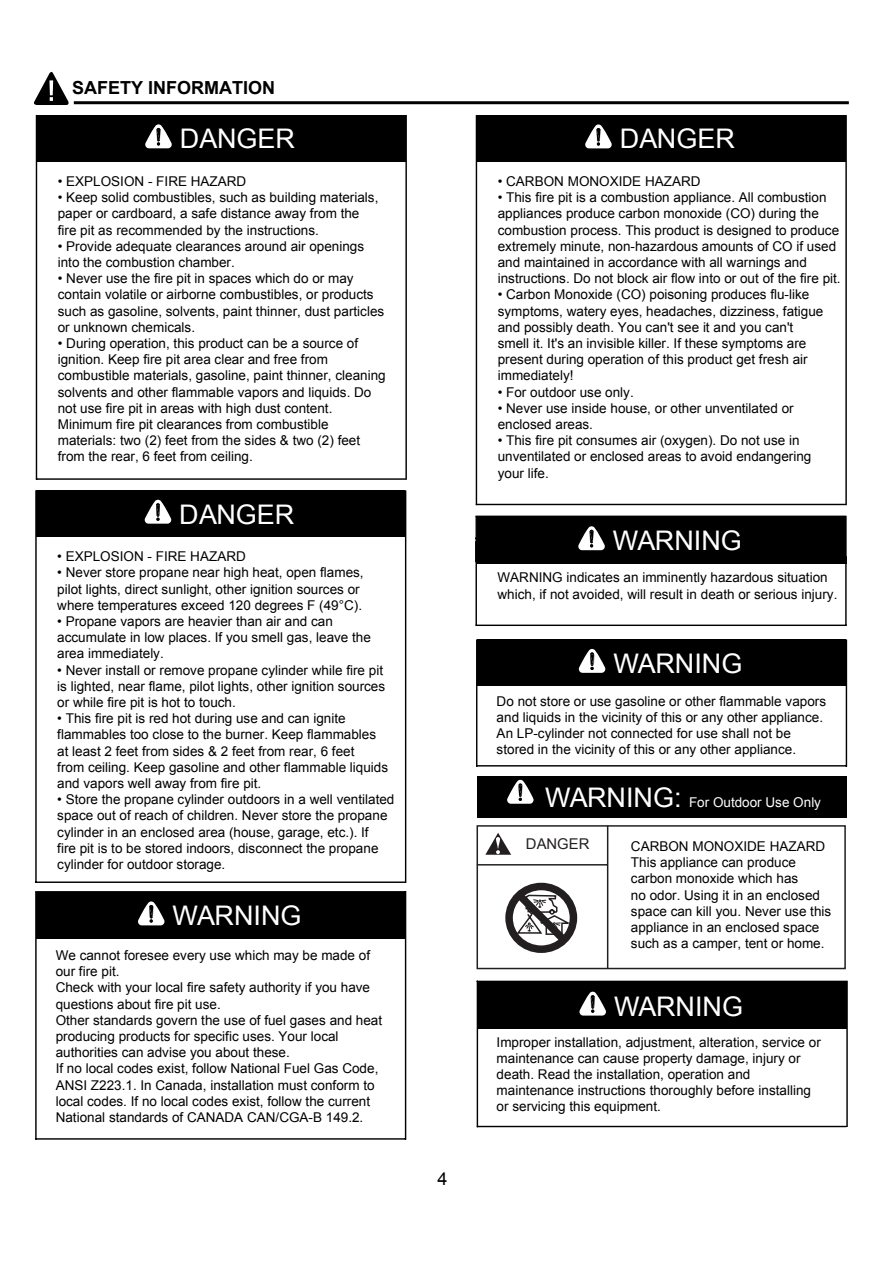
<style>
.page{position:relative;width:893px;height:1263px;background:#fff}
.page>*{position:absolute;margin:0;border:0;box-sizing:border-box;transform-origin:0 0}
.t1{font:27px "Arial";color:#fff}
.t2{font:700 18px "Arial";color:#000}
.t3{font:18px "Arial";color:#000}
.t4{font:14.85px "Arial";color:#231f20}
.t5{font:13.5px/16.2px "Arial";color:#000}
.t6{font:13.5px "Arial";color:#fff}
.s1{font-size:27px}
</style>
<div class="page">
<hr style="left:74px;top:101px;width:775px;height:3px;background:#000">
<div style="left:477px;top:115px;width:7px;height:47px;background:#000"></div>
<div style="left:838px;top:115px;width:7px;height:47px;background:#000"></div>
<div style="left:484px;top:115px;width:354px;height:47px;background:#000"></div>
<svg style="left:585px;top:124px;width:27px;height:24px"></svg>
<hr style="left:476px;top:115px;width:1px;height:47px;background:#000">
<hr style="left:845px;top:115px;width:2px;height:47px;background:#000">
<hr style="left:476px;top:162px;width:1px;height:343px;background:#000">
<hr style="left:845px;top:162px;width:2px;height:343px;background:#000">
<hr style="left:476px;top:504px;width:369px;height:1px;background:#000">
<div style="left:37px;top:892px;width:7px;height:47px;background:#000"></div>
<div style="left:397px;top:892px;width:8px;height:47px;background:#000"></div>
<div style="left:44px;top:892px;width:353px;height:47px;background:#000"></div>
<svg style="left:138px;top:901px;width:26px;height:24px"></svg>
<hr style="left:35px;top:891px;width:370px;height:2px;background:#000">
<hr style="left:35px;top:892px;width:2px;height:248px;background:#000">
<hr style="left:405px;top:891px;width:1px;height:249px;background:#000">
<hr style="left:35px;top:1138px;width:371px;height:2px;background:#000">
<div style="left:37px;top:115px;width:7px;height:47px;background:#000"></div>
<div style="left:398px;top:115px;width:7px;height:47px;background:#000"></div>
<div style="left:44px;top:115px;width:354px;height:47px;background:#000"></div>
<svg style="left:145px;top:124px;width:27px;height:24px"></svg>
<hr style="left:36px;top:115px;width:1px;height:47px;background:#000">
<hr style="left:405px;top:115px;width:2px;height:47px;background:#000">
<hr style="left:36px;top:162px;width:1px;height:318px;background:#000">
<hr style="left:405px;top:162px;width:2px;height:318px;background:#000">
<hr style="left:36px;top:478px;width:369px;height:2px;background:#000">
<div style="left:476px;top:825px;width:370px;height:144px;border:2px solid #231f20"></div>
<div style="left:505px;top:883px;width:72px;height:70px;border:8px solid #231f20;border-radius:50%"></div>
<svg style="left:508px;top:884px;width:66px;height:67px"></svg>
<hr style="left:607px;top:825px;width:1px;height:144px;background:#231f20">
<hr style="left:477px;top:864px;width:131px;height:2px;background:#231f20">
<svg style="left:485px;top:833px;width:26px;height:22px"></svg>
<div style="left:477px;top:776px;width:369px;height:41px;background:#000"></div>
<svg style="left:507px;top:780px;width:26px;height:24px"></svg>
<div style="left:477px;top:639px;width:8px;height:47px;background:#000"></div>
<div style="left:838px;top:639px;width:8px;height:47px;background:#000"></div>
<div style="left:485px;top:639px;width:353px;height:47px;background:#000"></div>
<svg style="left:579px;top:649px;width:26px;height:24px"></svg>
<hr style="left:476px;top:639px;width:1px;height:128px;background:#000">
<hr style="left:846px;top:639px;width:1px;height:128px;background:#000">
<hr style="left:476px;top:765px;width:371px;height:2px;background:#000">
<div style="left:478px;top:982px;width:7px;height:47px;background:#000"></div>
<div style="left:839px;top:982px;width:7px;height:47px;background:#000"></div>
<div style="left:485px;top:982px;width:354px;height:47px;background:#000"></div>
<svg style="left:579px;top:992px;width:27px;height:24px"></svg>
<hr style="left:479px;top:981px;width:367px;height:1px;background:#000">
<hr style="left:477px;top:982px;width:1px;height:47px;background:#000">
<hr style="left:846px;top:982px;width:2px;height:47px;background:#000">
<hr style="left:477px;top:1029px;width:1px;height:98px;background:#000">
<hr style="left:846px;top:1029px;width:2px;height:98px;background:#000">
<hr style="left:477px;top:1126px;width:369px;height:1px;background:#000">
<svg style="left:34px;top:71px;width:35px;height:34px"></svg>
<div style="left:37px;top:490px;width:368px;height:47px;background:#000"></div>
<svg style="left:145px;top:500px;width:26px;height:24px"></svg>
<hr style="left:35px;top:490px;width:2px;height:47px;background:#000">
<hr style="left:405px;top:490px;width:1px;height:47px;background:#000">
<hr style="left:35px;top:537px;width:2px;height:346px;background:#000">
<hr style="left:405px;top:537px;width:1px;height:346px;background:#000">
<hr style="left:35px;top:882px;width:370px;height:1px;background:#000">
<div style="left:477px;top:517px;width:7px;height:47px;background:#000"></div>
<div style="left:838px;top:517px;width:7px;height:47px;background:#000"></div>
<div style="left:484px;top:517px;width:354px;height:47px;background:#000"></div>
<svg style="left:578px;top:526px;width:27px;height:24px"></svg>
<hr style="left:475px;top:516px;width:371px;height:1px;background:#000">
<hr style="left:475px;top:517px;width:2px;height:45px;background:#000">
<hr style="left:845px;top:516px;width:1px;height:48px;background:#000">
<hr style="left:475px;top:541px;width:2px;height:85px;background:#000">
<hr style="left:845px;top:557px;width:1px;height:69px;background:#000">
<hr style="left:476px;top:625px;width:370px;height:1px;background:#000">
<p class="t2" style="left:72px;top:76px;width:205px">SAFETY INFORMATION</p>
<p class="t1" style="left:180px;top:121px;width:117px">DANGER</p>
<p class="t5" style="left:58px;top:173px;width:190px">• EXPLOSION - FIRE HAZARD</p>
<p class="t5" style="left:58px;top:189px;width:322px">• Keep solid combustibles, such as building materials, paper or cardboard, a safe distance away from the fire pit as recommended by the instructions.</p>
<p class="t5" style="left:58px;top:238px;width:308px">• Provide adequate clearances around air openings into the combustion chamber.</p>
<p class="t5" style="left:58px;top:270px;width:328px">• Never use the fire pit in spaces which do or may contain volatile or airborne combustibles, or products such as gasoline, solvents, paint thinner, dust particles or unknown chemicals.</p>
<p class="t5" style="left:58px;top:335px;width:329px">• During operation, this product can be a source of ignition. Keep fire pit area clear and free from combustible materials, gasoline, paint thinner, cleaning solvents and other flammable vapors and liquids. Do not use fire pit in areas with high dust content.<br>Minimum fire pit clearances from combustible materials: two (2) feet from the sides &amp; two (2) feet from the rear, 6 feet from ceiling.</p>
<p class="t1" style="left:179px;top:496px;width:117px">DANGER</p>
<p class="t5" style="left:57px;top:549px;width:190px">• EXPLOSION - FIRE HAZARD</p>
<p class="t5" style="left:57px;top:565px;width:308px">• Never store propane near high heat, open flames, pilot lights, direct sunlight, other ignition sources or where temperatures exceed 120 degrees F (49°C).</p>
<p class="t5" style="left:57px;top:613px;width:315px">• Propane vapors are heavier than air and can accumulate in low places. If you smell gas, leave the area immediately.</p>
<p class="t5" style="left:57px;top:662px;width:329px">• Never install or remove propane cylinder while fire pit is lighted, near flame, pilot lights, other ignition sources or while fire pit is hot to touch.</p>
<p class="t5" style="left:57px;top:711px;width:332px">• This fire pit is red hot during use and can ignite flammables too close to the burner. Keep flammables at least 2 feet from sides &amp; 2 feet from rear, 6 feet<br>from ceiling. Keep gasoline and other flammable liquids and vapors well away from fire pit.</p>
<p class="t5" style="left:57px;top:792px;width:339px">• Store the propane cylinder outdoors in a well ventilated space out of reach of children. Never store the propane cylinder in an enclosed area (house, garage, etc.). If<br>fire pit is to be stored indoors, disconnect the propane cylinder for outdoor storage.</p>
<p class="t1" style="left:173px;top:898px;width:130px">WARNING</p>
<p class="t5" style="left:56px;top:947px;width:328px">We cannot foresee every use which may be made of our fire pit.<br>Check with your local fire safety authority if you have questions about fire pit use.<br>Other standards govern the use of fuel gases and heat producing products for specific uses. Your local authorities can advise you about these.<br>If no local codes exist, follow National Fuel Gas Code, ANSI Z223.1. In Canada, installation must conform to local codes. If no local codes exist, follow the current National standards of CANADA CAN/CGA-B 149.2.</p>
<p class="t3" style="left:437px;top:1167px;width:12px">4</p>
<p class="t1" style="left:620px;top:121px;width:117px">DANGER</p>
<p class="t5" style="left:498px;top:173px;width:204px">• CARBON MONOXIDE HAZARD</p>
<p class="t5" style="left:498px;top:189px;width:344px">• This fire pit is a combustion appliance. All combustion appliances produce carbon monoxide (CO) during the combustion process. This product is designed to produce extremely minute, non-hazardous amounts of CO if used and maintained in accordance with all warnings and instructions. Do not block air flow into or out of the fire pit.</p>
<p class="t5" style="left:498px;top:287px;width:327px">• Carbon Monoxide (CO) poisoning produces flu-like symptoms, watery eyes, headaches, dizziness, fatigue and possibly death. You can't see it and you can't smell it. It's an invisible killer. If these symptoms are present during operation of this product get fresh air immediately!</p>
<p class="t5" style="left:498px;top:384px;width:138px">• For outdoor use only.</p>
<p class="t5" style="left:498px;top:400px;width:297px">• Never use inside house, or other unventilated or enclosed areas.</p>
<p class="t5" style="left:498px;top:432px;width:315px">• This fire pit consumes air (oxygen). Do not use in unventilated or enclosed areas to avoid endangering your life.</p>
<p class="t1" style="left:613px;top:523px;width:130px">WARNING</p>
<p class="t5" style="left:497px;top:570px;width:341px">WARNING indicates an imminently hazardous situation which, if not avoided, will result in death or serious injury.</p>
<p class="t1" style="left:613px;top:646px;width:130px">WARNING</p>
<p class="t5" style="left:497px;top:693px;width:331px">Do not store or use gasoline or other flammable vapors and liquids in the vicinity of this or any other appliance.<br>An LP-cylinder not connected for use shall not be stored in the vicinity of this or any other appliance.</p>
<p class="t6" style="left:545px;top:793px;width:277px"><span class="s1">WARNING:</span> For Outdoor Use Only</p>
<p class="t4" style="left:526px;top:834px;width:65px">DANGER</p>
<p class="t5" style="left:631px;top:838px;width:202px">CARBON MONOXIDE HAZARD<br>This appliance can produce carbon monoxide which has<br>no odor. Using it in an enclosed space can kill you. Never use this appliance in an enclosed space such as a camper, tent or home.</p>
<p class="t1" style="left:614px;top:988px;width:130px">WARNING</p>
<p class="t5" style="left:497px;top:1034px;width:326px">Improper installation, adjustment, alteration, service or maintenance can cause property damage, injury or death. Read the installation, operation and maintenance instructions thoroughly before installing or servicing this equipment.</p>
</div>
